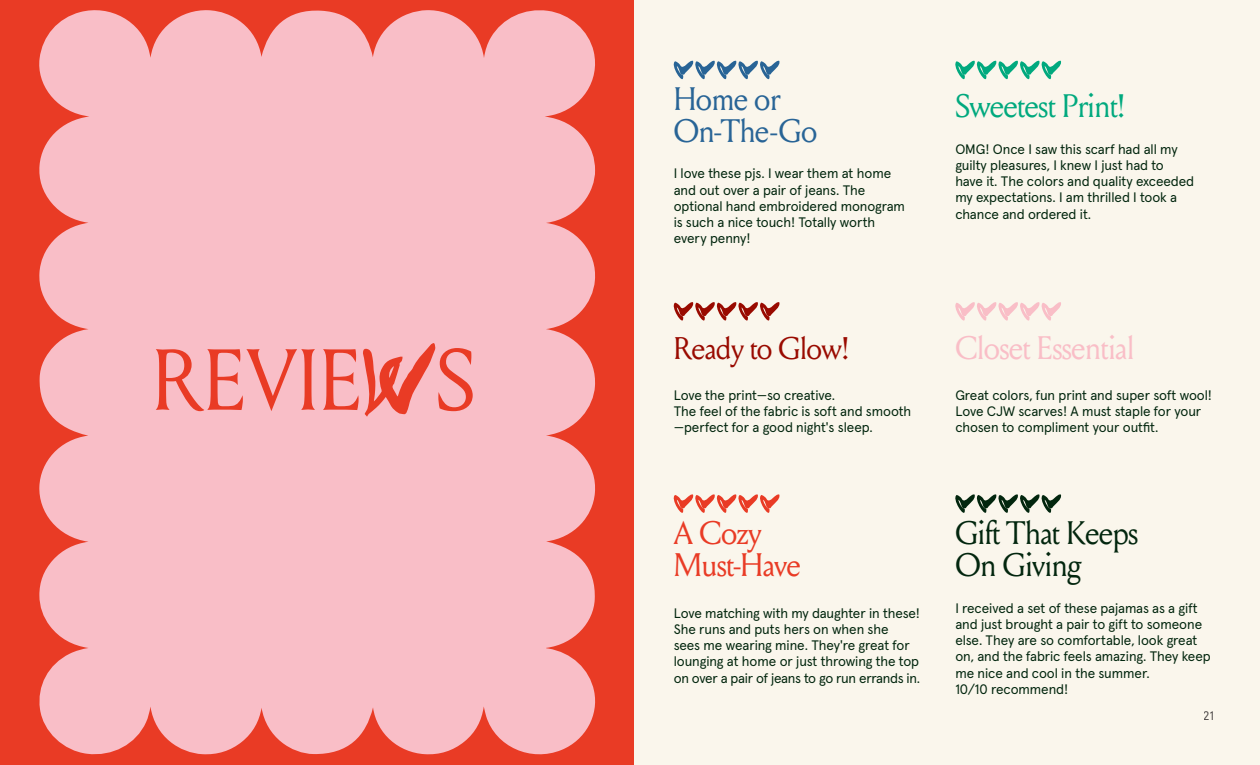
<style>
.page{position:relative;width:1260px;height:765px;background:#faf6ec}
.page>*{position:absolute;margin:0;border:0;box-sizing:border-box;transform-origin:0 0}
.t1{font:86.25px "Louize Display";letter-spacing:.01em;color:#e93b25}
.t2{font:32.5px/32.5px "Louize Display";letter-spacing:-.005em;color:#02260e}
.t3{font:32.5px/32.5px "Louize Display";letter-spacing:-.005em;color:#286496}
.t4{font:32.5px "Louize Display";letter-spacing:-.005em;color:#f9bec7}
.t5{font:32.5px "Louize Display";letter-spacing:-.005em;color:#00a97e}
.t6{font:32.5px "Louize Display";letter-spacing:-.005em;color:#e93b25}
.t7{font:31.25px "Louize Display";letter-spacing:-.005em;color:#990a00}
.t8{font:13.75px/16.2px "Apercu Pro";letter-spacing:-.005em;color:#02260e}
.t9{font:12.5px "Apercu Pro";color:#231f20}
.s1{font-family:"Louize Display CJW"}
</style>
<div class="page">
<div style="left:0;top:0;width:633px;height:765px;background:#e93b25"></div>
<svg style="left:39px;top:10px;width:557px;height:745px;background:#f7b4bb"></svg>
<svg style="left:673px;top:60px;width:107px;height:20px"></svg>
<svg style="left:955px;top:60px;width:106px;height:20px"></svg>
<svg style="left:673px;top:302px;width:107px;height:19px"></svg>
<svg style="left:955px;top:302px;width:106px;height:19px"></svg>
<svg style="left:673px;top:494px;width:107px;height:19px"></svg>
<svg style="left:955px;top:494px;width:107px;height:19px"></svg>
<p class="t1" style="left:152px;top:319px;width:324px">REVIE<span class="s1">/W</span>S</p>
<p class="t3" style="left:674px;top:81px;width:145px">Home or<br>On-The-Go</p>
<p class="t8" style="left:674px;top:166px;width:233px">I love these pjs. I wear them at home and out over a pair of jeans. The optional hand embroidered monogram is such a nice touch! Totally worth</p>
<p class="t8" style="left:674px;top:231px;width:78px">every penny!</p>
<p class="t7" style="left:674px;top:326px;width:176px">Ready to Glow!</p>
<p class="t8" style="left:674px;top:387px;width:163px">Love the print—so creative.</p>
<p class="t8" style="left:674px;top:403px;width:239px">The feel of the fabric is soft and smooth —perfect for a good night's sleep.</p>
<p class="t6" style="left:674px;top:510px;width:89px">A Cozy</p>
<p class="t6" style="left:674px;top:542px;width:128px">Must-Have</p>
<p class="t8" style="left:674px;top:605px;width:248px">Love matching with my daughter in these!<br>She runs and puts hers on when she<br>sees me wearing mine. They're great for lounging at home or just throwing the top on over a pair of jeans to go run errands in.</p>
<p class="t5" style="left:955px;top:83px;width:171px">Sweetest Print!</p>
<p class="t8" style="left:955px;top:141px;width:240px">OMG! Once I saw this scarf had all my guilty pleasures, I knew I just had to have it. The colors and quality exceeded my expectations. I am thrilled I took a chance and ordered it.</p>
<p class="t4" style="left:955px;top:324px;width:180px">Closet Essential</p>
<p class="t8" style="left:955px;top:387px;width:258px">Great colors, fun print and super soft wool!<br>Love CJW scarves! A must staple for your chosen to compliment your outfit.</p>
<p class="t2" style="left:955px;top:515px;width:184px">Gift That Keeps<br>On Giving</p>
<p class="t8" style="left:955px;top:600px;width:257px">I received a set of these pajamas as a gift and just brought a pair to gift to someone else. They are so comfortable, look great on, and the fabric feels amazing. They keep me nice and cool in the summer.<br>10/10 recommend!</p>
<p class="t9" style="left:1204px;top:708px;width:12px">21</p>
</div>
